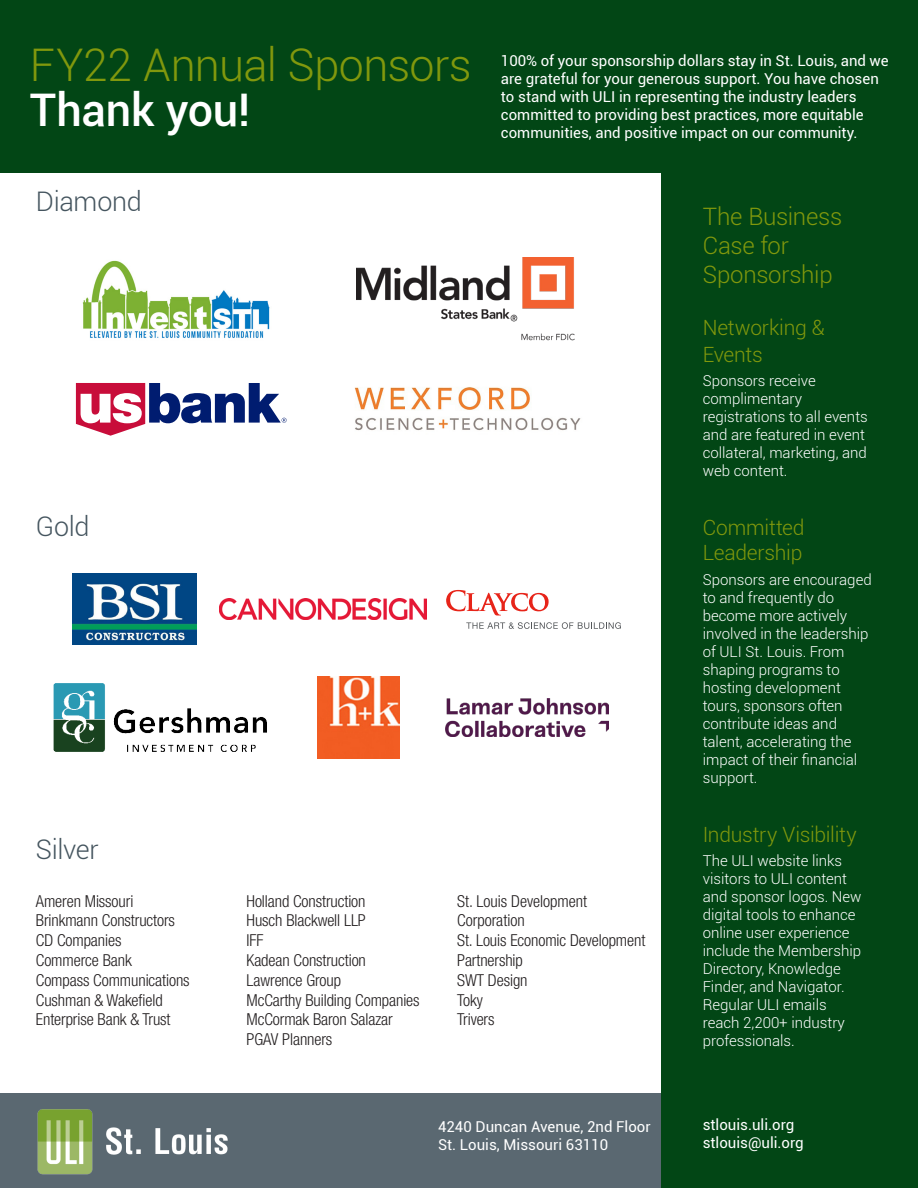
<style>
.page{position:relative;width:918px;height:1188px;background:#fff}
.page>*{position:absolute;margin:0;border:0;box-sizing:border-box;transform-origin:0 0}
.t1{font:300 45px/45px "Roboto";letter-spacing:-.015em;color:#81980d}
.t2{font:300 27px "Roboto";letter-spacing:-.015em;color:#45555f}
.t3{font:300 24px/28.8px "Roboto";letter-spacing:-.01em;color:#81980d}
.t4{font:300 21px/27px "Roboto";letter-spacing:-.01em;color:#81980d}
.t5{font:300 condensed 16.5px/19.8px "Helvetica Neue LT Com";letter-spacing:-.005em;color:#231f20}
.t6{font:300 15px/18px "Roboto";color:#fff}
.t7{font:15px/18px "Roboto";color:#fff}
.s1{font-weight:500;color:#fff}
</style>
<div class="page">
<img style="left:354px;top:387px;width:227px;height:44px">
<img style="left:357px;top:257px;width:218px;height:84px">
<div style="left:0;top:1093px;width:918px;height:95px;background:#5a6871"></div>
<div style="left:662px;top:155px;width:256px;height:1033px;background:#024615"></div>
<div style="left:0;top:0;width:918px;height:173px;background:#024615"></div>
<img style="left:37px;top:1109px;width:191px;height:66px">
<img style="left:220px;top:599px;width:206px;height:21px">
<img style="left:318px;top:676px;width:82px;height:83px">
<img style="left:72px;top:574px;width:124px;height:71px">
<svg style="left:466px;top:622px;width:155px;height:7px"></svg>
<svg style="left:446px;top:590px;width:103px;height:25px"></svg>
<img style="left:446px;top:698px;width:163px;height:39px">
<img style="left:53px;top:683px;width:214px;height:69px">
<img style="left:82px;top:260px;width:188px;height:78px">
<svg style="left:76px;top:383px;width:211px;height:53px"></svg>
<p class="t1" style="left:30px;top:41px;width:443px">FY22 Annual Sponsors<br><span class="s1">Thank you!</span></p>
<p class="t2" style="left:36px;top:183px;width:108px">Diamond</p>
<p class="t7" style="left:501px;top:51px;width:389px">100% of your sponsorship dollars stay in St. Louis, and we are grateful for your generous support. You have chosen to stand with ULI in representing the industry leaders committed to providing best practices, more equitable communities, and positive impact on our community.</p>
<p class="t3" style="left:703px;top:202px;width:141px">The Business<br>Case for<br>Sponsorship</p>
<p class="t4" style="left:703px;top:313px;width:124px">Networking &amp;<br>Events</p>
<p class="t6" style="left:703px;top:372px;width:167px">Sponsors receive complimentary registrations to all events and are featured in event collateral, marketing, and web content.</p>
<p class="t2" style="left:36px;top:507px;width:55px">Gold</p>
<p class="t2" style="left:36px;top:830px;width:64px">Silver</p>
<p class="t5" style="left:36px;top:891px;width:99px">Ameren Missouri</p>
<p class="t5" style="left:36px;top:911px;width:141px">Brinkmann Constructors</p>
<p class="t5" style="left:36px;top:930px;width:87px">CD Companies</p>
<p class="t5" style="left:36px;top:950px;width:97px">Commerce Bank</p>
<p class="t5" style="left:36px;top:970px;width:155px">Compass Communications</p>
<p class="t5" style="left:36px;top:990px;width:128px">Cushman &amp; Wakefield</p>
<p class="t5" style="left:36px;top:1010px;width:136px">Enterprise Bank &amp; Trust</p>
<p class="t5" style="left:247px;top:891px;width:121px">Holland Construction</p>
<p class="t5" style="left:247px;top:911px;width:121px">Husch Blackwell LLP</p>
<p class="t5" style="left:247px;top:930px;width:18px">IFF</p>
<p class="t5" style="left:247px;top:950px;width:121px">Kadean Construction</p>
<p class="t5" style="left:247px;top:970px;width:96px">Lawrence Group</p>
<p class="t5" style="left:247px;top:990px;width:175px">McCarthy Building Companies</p>
<p class="t5" style="left:247px;top:1010px;width:148px">McCormak Baron Salazar</p>
<p class="t5" style="left:247px;top:1029px;width:87px">PGAV Planners</p>
<p class="t5" style="left:457px;top:891px;width:132px">St. Louis Development<br>Corporation</p>
<p class="t5" style="left:457px;top:930px;width:190px">St. Louis Economic Development<br>Partnership</p>
<p class="t5" style="left:457px;top:970px;width:72px">SWT Design</p>
<p class="t5" style="left:457px;top:990px;width:27px">Toky</p>
<p class="t5" style="left:457px;top:1010px;width:39px">Trivers</p>
<p class="t7" style="left:438px;top:1117px;width:214px">4240 Duncan Avenue, 2nd Floor</p>
<p class="t7" style="left:438px;top:1135px;width:172px">St. Louis, Missouri 63110</p>
<p class="t4" style="left:703px;top:514px;width:103px;line-height:25.5px">Committed<br>Leadership</p>
<p class="t6" style="left:703px;top:570px;width:171px">Sponsors are encouraged to and frequently do become more actively involved in the leadership of ULI St. Louis. From shaping programs to hosting development tours, sponsors often contribute ideas and talent, accelerating the impact of their financial support.</p>
<p class="t4" style="left:703px;top:820px;width:155px">Industry Visibility</p>
<p class="t6" style="left:703px;top:852px;width:160px">The ULI website links visitors to ULI content and sponsor logos. New digital tools to enhance online user experience include the Membership<br>Directory, Knowledge<br>Finder, and Navigator.<br>Regular ULI emails reach 2,200+ industry professionals.</p>
<p class="t7" style="left:703px;top:1116px;width:93px">stlouis.uli.org</p>
<p class="t7" style="left:703px;top:1134px;width:103px">stlouis@uli.org</p>
</div>
